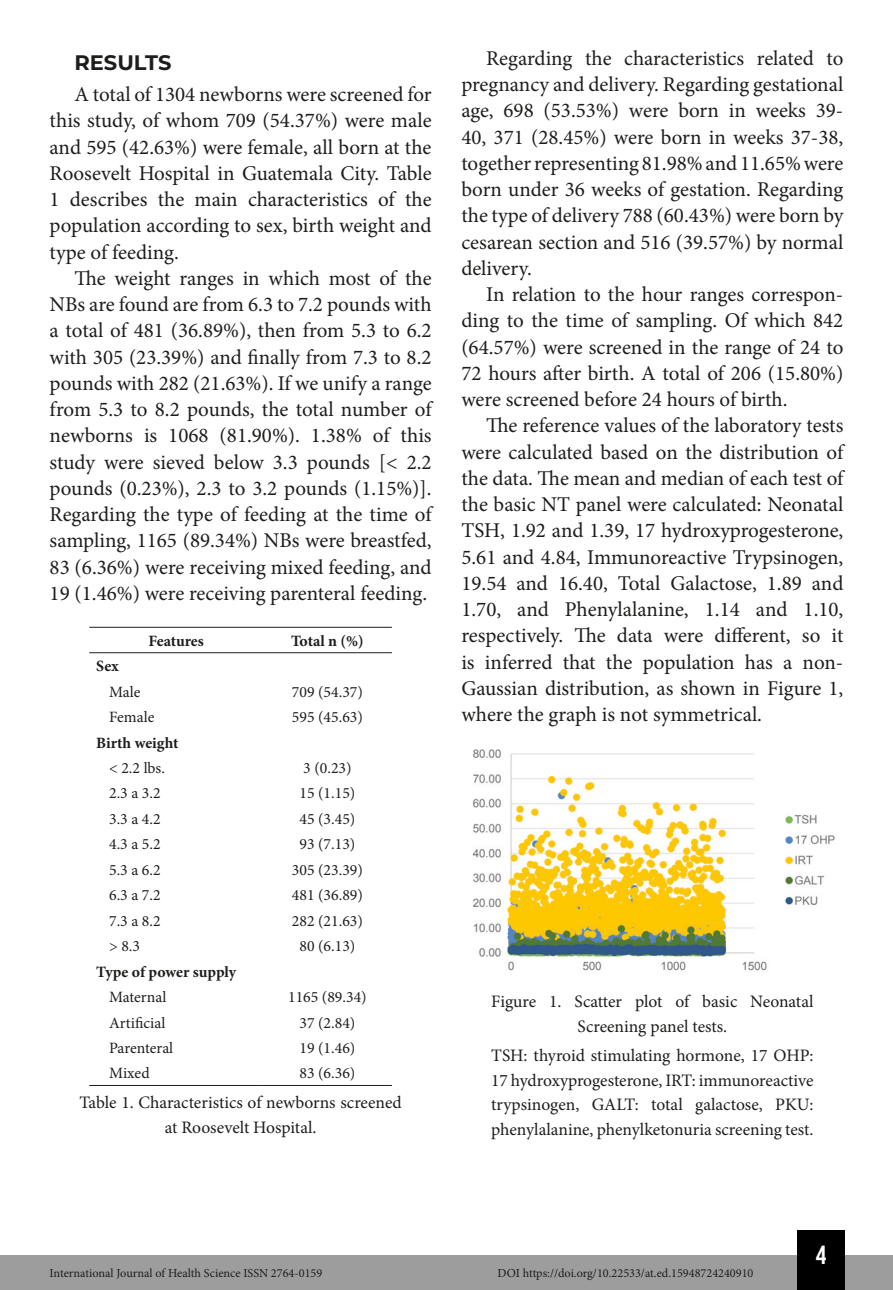
<style>
.page{position:relative;width:893px;height:1290px;background:#fff}
.page>*{position:absolute;margin:0;border:0;box-sizing:border-box;transform-origin:0 0}
.t1{font:26.25px "Bebas Kai";color:#fff}
.TXT{font:21px/26.2px "Minion Pro";color:#1d1d1b;text-align:justify}
.TITULO{font:700 21px "Montserrat";color:#1d1d1b}
.Info_Imagem{font:17.5px/24.5px "Minion Pro";color:#1d1d1b;text-align:center}
.Tabela{font:15.75px "Minion Pro";color:#1d1d1b}
.Tabela-2{font:700 15.75px "Minion Pro";letter-spacing:-.005em;color:#1d1d1b}
.t2{font:12.25px "Minion Pro";color:#1d1d1b}
</style>
<div class="page">
<div style="left:0;top:1255px;width:893px;height:35px;background:#9d9d9d"></div>
<div style="left:797px;top:1230px;width:48px;height:60px;background:#000"></div>
<hr style="left:89px;top:652px;width:174px;height:1px;background:#1d1d1b">
<hr style="left:263px;top:652px;width:129px;height:1px;background:#1d1d1b">
<hr style="left:89px;top:627px;width:174px;height:1px;background:#1d1d1b">
<hr style="left:263px;top:627px;width:129px;height:1px;background:#1d1d1b">
<hr style="left:89px;top:1085px;width:174px;height:1px;background:#1d1d1b">
<hr style="left:263px;top:1085px;width:129px;height:1px;background:#1d1d1b">
<img style="left:472px;top:749px;width:363px;height:222px">
<p class="TITULO" style="left:74px;top:47px;width:99px">RESULTS</p>
<p class="TXT" style="left:50px;top:81px;width:383px;text-indent:25px">A total of 1304 newborns were screened for this study, of whom 709 (54.37%) were male and 595 (42.63%) were female, all born at the Roosevelt Hospital in Guatemala City. Table 1 describes the main characteristics of the population according to sex, birth weight and type of feeding.</p>
<p class="TXT" style="left:50px;top:265px;width:384px;text-indent:25px">The weight ranges in which most of the NBs are found are from 6.3 to 7.2 pounds with a total of 481 (36.89%), then from 5.3 to 6.2 with 305 (23.39%) and finally from 7.3 to 8.2 pounds with 282 (21.63%). If we unify a range from 5.3 to 8.2 pounds, the total number of newborns is 1068 (81.90%). 1.38% of this study were sieved below 3.3 pounds [&lt; 2.2 pounds (0.23%), 2.3 to 3.2 pounds (1.15%)].<br>Regarding the type of feeding at the time of sampling, 1165 (89.34%) NBs were breastfed, 83 (6.36%) were receiving mixed feeding, and 19 (1.46%) were receiving parenteral feeding.</p>
<p class="Tabela-2" style="left:148px;top:629px;width:57px">Features</p>
<p class="Tabela-2" style="left:291px;top:629px;width:74px">Total n (%)</p>
<p class="Tabela-2" style="left:96px;top:655px;width:24px">Sex</p>
<p class="Tabela" style="left:109px;top:681px;width:33px">Male</p>
<p class="Tabela" style="left:292px;top:681px;width:72px">709 (54.37)</p>
<p class="Tabela" style="left:109px;top:706px;width:47px">Female</p>
<p class="Tabela" style="left:292px;top:706px;width:72px">595 (45.63)</p>
<p class="Tabela-2" style="left:96px;top:731px;width:84px">Birth weight</p>
<p class="Tabela" style="left:109px;top:757px;width:57px">&lt; 2.2 lbs.</p>
<p class="Tabela" style="left:303px;top:757px;width:50px">3 (0.23)</p>
<p class="Tabela" style="left:109px;top:783px;width:53px">2.3 a 3.2</p>
<p class="Tabela" style="left:299px;top:783px;width:57px">15 (1.15)</p>
<p class="Tabela" style="left:109px;top:808px;width:53px">3.3 a 4.2</p>
<p class="Tabela" style="left:299px;top:808px;width:57px">45 (3.45)</p>
<p class="Tabela" style="left:109px;top:834px;width:53px">4.3 a 5.2</p>
<p class="Tabela" style="left:299px;top:834px;width:57px">93 (7.13)</p>
<p class="Tabela" style="left:109px;top:859px;width:53px">5.3 a 6.2</p>
<p class="Tabela" style="left:292px;top:859px;width:72px">305 (23.39)</p>
<p class="Tabela" style="left:109px;top:885px;width:53px">6.3 a 7.2</p>
<p class="Tabela" style="left:292px;top:885px;width:72px">481 (36.89)</p>
<p class="Tabela" style="left:109px;top:910px;width:53px">7.3 a 8.2</p>
<p class="Tabela" style="left:292px;top:910px;width:72px">282 (21.63)</p>
<p class="Tabela" style="left:109px;top:935px;width:32px">&gt; 8.3</p>
<p class="Tabela" style="left:299px;top:935px;width:57px">80 (6.13)</p>
<p class="Tabela-2" style="left:96px;top:960px;width:142px">Type of power supply</p>
<p class="Tabela" style="left:109px;top:986px;width:59px">Maternal</p>
<p class="Tabela" style="left:288px;top:986px;width:80px">1165 (89.34)</p>
<p class="Tabela" style="left:109px;top:1012px;width:58px">Artificial</p>
<p class="Tabela" style="left:299px;top:1012px;width:57px">37 (2.84)</p>
<p class="Tabela" style="left:109px;top:1037px;width:66px">Parenteral</p>
<p class="Tabela" style="left:299px;top:1037px;width:57px">19 (1.46)</p>
<p class="Tabela" style="left:109px;top:1063px;width:42px">Mixed</p>
<p class="Tabela" style="left:299px;top:1063px;width:57px">83 (6.36)</p>
<p class="Info_Imagem" style="left:79px;top:1090px;width:324px">Table 1. Characteristics of newborns screened at Roosevelt Hospital.</p>
<p class="TXT" style="left:461px;top:45px;width:384px;text-indent:25px">Regarding the characteristics related to pregnancy and delivery. Regarding gestational age, 698 (53.53%) were born in weeks 39- 40, 371 (28.45%) were born in weeks 37-38, together representing 81.98% and 11.65% were born under 36 weeks of gestation. Regarding the type of delivery 788 (60.43%) were born by cesarean section and 516 (39.57%) by normal delivery.</p>
<p class="TXT" style="left:461px;top:281px;width:384px;text-indent:25px">In relation to the hour ranges correspon&shy;ding to the time of sampling. Of which 842 (64.57%) were screened in the range of 24 to 72 hours after birth. A total of 206 (15.80%) were screened before 24 hours of birth.</p>
<p class="TXT" style="left:461px;top:413px;width:384px;text-indent:25px">The reference values of the laboratory tests were calculated based on the distribution of the data. The mean and median of each test of the basic NT panel were calculated: Neonatal TSH, 1.92 and 1.39, 17 hydroxyprogesterone, 5.61 and 4.84, Immunoreactive Trypsinogen, 19.54 and 16.40, Total Galactose, 1.89 and 1.70, and Phenylalanine, 1.14 and 1.10, respectively. The data were different, so it is inferred that the population has a non-Gaussian distribution, as shown in Figure 1, where the graph is not symmetrical.</p>
<p class="Info_Imagem" style="left:491px;top:989px;width:324px">Figure 1. Scatter plot of basic Neonatal<br>Screening panel tests.</p>
<p class="Info_Imagem" style="left:491px;top:1043px;width:324px;text-align:justify">TSH: thyroid stimulating hormone, 17 OHP:<br>17 hydroxyprogesterone, IRT: immunoreactive trypsinogen, GALT: total galactose, PKU: phenylalanine, phenylketonuria screening test.</p>
<p class="t1" style="left:816px;top:1241px;width:12px">4</p>
<p class="t2" style="left:50px;top:1265px;width:274px">International Journal of Health Science ISSN 2764-0159</p>
<p class="t2" style="left:498px;top:1265px;width:257px">DOI https://doi.org/10.22533/at.ed.15948724240910</p>
</div>
